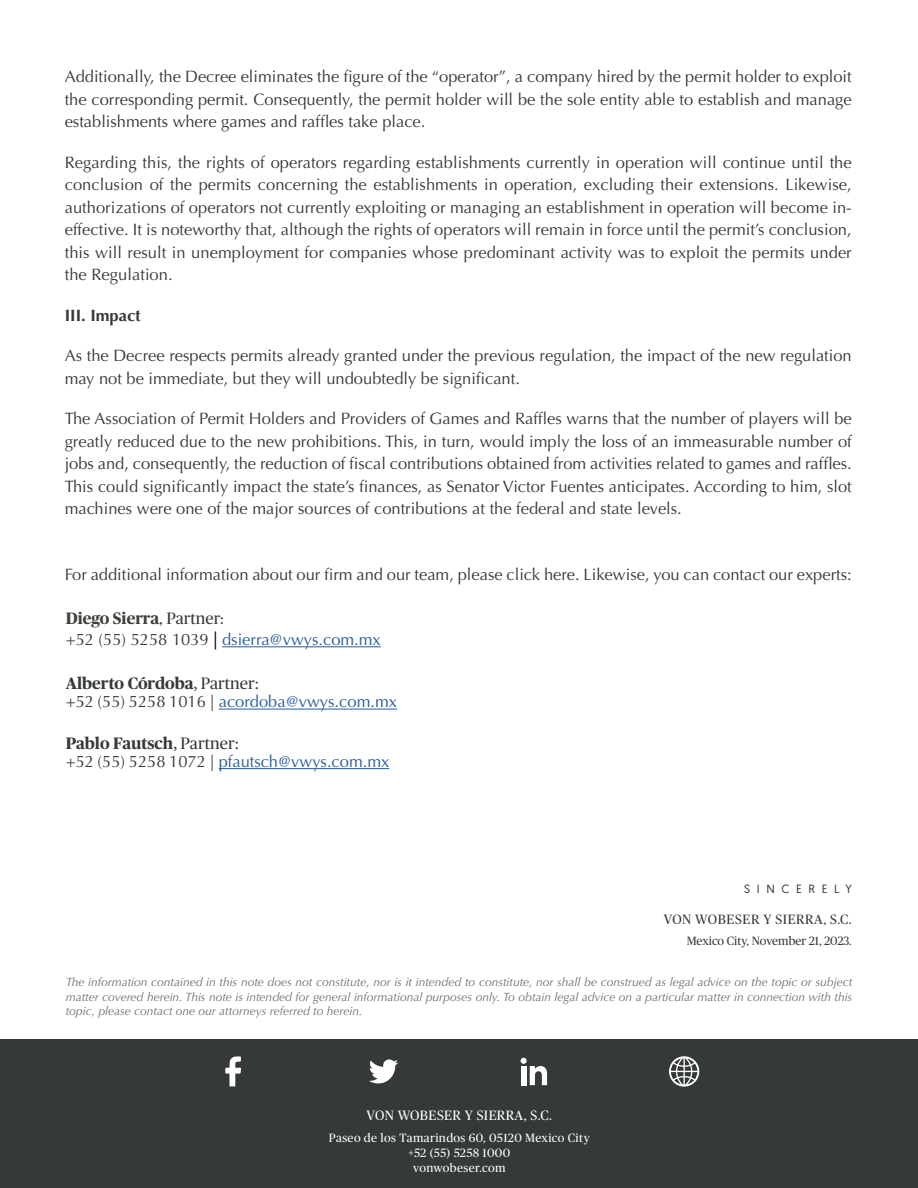
<style>
.page{position:relative;width:918px;height:1188px;background:#fff}
.page>*{position:absolute;margin:0;border:0;box-sizing:border-box;transform-origin:0 0}
.t1{font:16.5px/22.5px "Optima";color:#353a36;text-align:justify}
.t2{font:16.5px "Optima";color:#275b9b}
.t3{font:700 16.5px "Publico";color:#353a36}
.t4{font:700 16.5px "Publico";color:#3f3e38}
.t5{font:700 16.5px "Optima";color:#353a36}
.t6{font:13.5px "Publico";letter-spacing:.045em;color:#353a36}
.t7{font:13.5px "Publico";letter-spacing:.03em;color:#fff}
.t8{font:italic 12px/14.4px "Optima";color:#6f6e70;text-align:justify}
.t9{font:12px/15px "Publico";letter-spacing:.03em;color:#fff;text-align:center}
.t10{font:12px "Publico";color:#353a36}
.t11{font:12px "Geomanist";letter-spacing:.56em;color:#353a36}
.s1{font-weight:400;color:#353a36}
.s2{color:#353a36}
.s3{font-family:"Minion Pro";font-size:18px;color:#000}
.s4{font-family:"Minion Pro";font-weight:400;font-size:18px}
.s5{font-weight:400}
</style>
<div class="page">
<div style="left:0;top:1040px;width:918px;height:148px;background:#353a36"></div>
<svg style="left:369px;top:1059px;width:29px;height:24px"></svg>
<svg style="left:521px;top:1058px;width:26px;height:27px"></svg>
<svg style="left:669px;top:1056px;width:30px;height:31px"></svg>
<svg style="left:225px;top:1056px;width:16px;height:30px"></svg>
<hr style="left:222px;top:646px;width:159px;height:1px;background:#275b9b">
<hr style="left:219px;top:709px;width:178px;height:1px;background:#275b9b">
<hr style="left:219px;top:768px;width:170px;height:1px;background:#275b9b">
<p class="t1" style="left:65px;top:66px;width:789px">Additionally, the Decree eliminates the figure of the “operator”, a company hired by the permit holder to exploit the corresponding permit. Consequently, the permit holder will be the sole entity able to establish and manage establishments where games and raffles take place.</p>
<p class="t1" style="left:65px;top:151px;width:789px">Regarding this, the rights of operators regarding establishments currently in operation will continue until the conclusion of the permits concerning the establishments in operation, excluding their extensions. Likewise, authorizations of operators not currently exploiting or managing an establishment in operation will become in&shy;effective. It is noteworthy that, although the rights of operators will remain in force until the permit’s conclusion, this will result in unemployment for companies whose predominant activity was to exploit the permits under the Regulation.</p>
<p class="t5" style="left:65px;top:306px;width:78px">III. Impact</p>
<p class="t1" style="left:65px;top:345px;width:789px">As the Decree respects permits already granted under the previous regulation, the impact of the new regulation may not be immediate, but they will undoubtedly be significant.</p>
<p class="t1" style="left:65px;top:408px;width:789px">The Association of Permit Holders and Providers of Games and Raffles warns that the number of players will be greatly reduced due to the new prohibitions. This, in turn, would imply the loss of an immeasurable number of jobs and, consequently, the reduction of fiscal contributions obtained from activities related to games and raffles.<br>This could significantly impact the state’s finances, as Senator Victor Fuentes anticipates. According to him, slot machines were one of the major sources of contributions at the federal and state levels.</p>
<p class="t1" style="left:65px;top:564px;width:789px">For additional information about our firm and our team, please click here. Likewise, you can contact our experts:</p>
<p class="t4" style="left:66px;top:609px;width:160px">Diego Sierra<span class="s1">, Partner:</span></p>
<p class="t2" style="left:66px;top:630px;width:317px"><span class="s2">+52 (55) 5258 1039</span> <span class="s3">|</span> dsierra@vwys.com.mx</p>
<p class="t3" style="left:66px;top:674px;width:195px">Alberto Córdoba<span class="s4">,</span> <span class="s5">Partner</span><span class="s4">:</span></p>
<p class="t2" style="left:66px;top:692px;width:333px"><span class="s2">+52 (55) 5258 1016 |</span> acordoba@vwys.com.mx</p>
<p class="t3" style="left:66px;top:734px;width:175px">Pablo Fautsch<span class="s4">,</span> <span class="s5">Partner</span><span class="s4">:</span></p>
<p class="t2" style="left:66px;top:752px;width:325px"><span class="s2">+52 (55) 5258 1072 |</span> pfautsch@vwys.com.mx</p>
<p class="t11" style="left:744px;top:881px;width:109px">SINCERELY</p>
<p class="t6" style="left:664px;top:912px;width:190px">VON WOBESER Y SIERRA, S.C.</p>
<p class="t10" style="left:687px;top:934px;width:166px">Mexico City, November 21, 2023.</p>
<p class="t8" style="left:66px;top:975px;width:788px">The information contained in this note does not constitute, nor is it intended to constitute, nor shall be construed as legal advice on the topic or subject matter covered herein. This note is intended for general informational purposes only. To obtain legal advice on a particular matter in connection with this topic, please contact one our attorneys referred to herein.</p>
<p class="t7" style="left:367px;top:1108px;width:187px">VON WOBESER Y SIERRA, S.C.</p>
<p class="t9" style="left:329px;top:1130px;width:262px">Paseo de los Tamarindos 60, 05120 Mexico City +52 (55) 5258 1000<br>vonwobeser.com</p>
</div>
